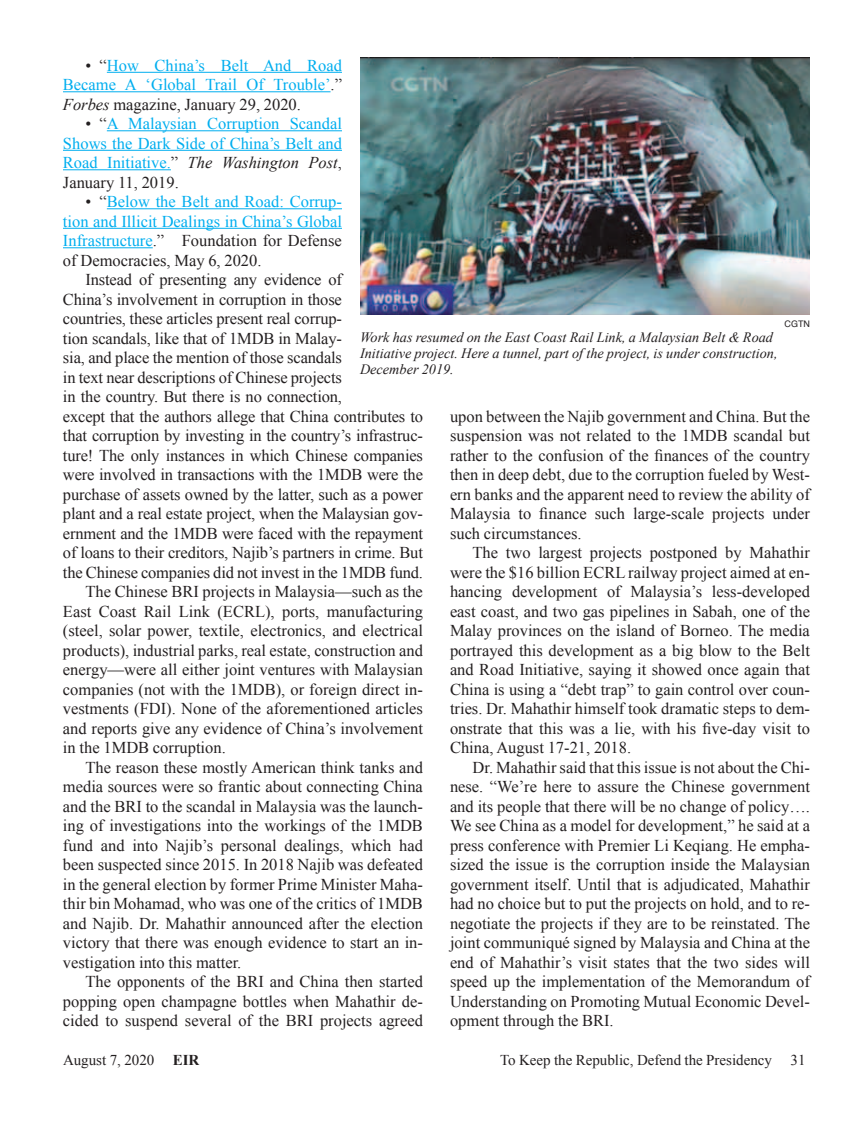
<style>
.page{position:relative;width:864px;height:1134px;background:#fff}
.page>*{position:absolute;margin:0;border:0;box-sizing:border-box;transform-origin:0 0}
.t1{font:16.5px/19.5px "Times New Roman";color:#231f20;text-align:justify}
.t2{font:16.5px/19.5px "Times New Roman";color:#00aeef;text-align:justify}
.t3{font:15px "Times New Roman";color:#231f20}
.t4{font:italic 14.25px/15.8px "Times New Roman";color:#231f20}
.t5{font:9px "Helvetica";color:#231f20}
.s1{color:#231f20}
.s2{font-style:italic;color:#231f20}
.s3{font-weight:700}
</style>
<div class="page">
<hr style="left:107px;top:72px;width:235px;height:1px;background:#00aeef">
<hr style="left:63px;top:91px;width:268px;height:1px;background:#00aeef">
<hr style="left:107px;top:130px;width:235px;height:1px;background:#00aeef">
<hr style="left:63px;top:150px;width:279px;height:1px;background:#00aeef">
<hr style="left:63px;top:169px;width:108px;height:1px;background:#00aeef">
<hr style="left:107px;top:208px;width:235px;height:1px;background:#00aeef">
<hr style="left:63px;top:228px;width:279px;height:1px;background:#00aeef">
<hr style="left:63px;top:247px;width:90px;height:1px;background:#00aeef">
<img style="left:360px;top:58px;width:450px;height:257px">
<p class="t2" style="left:63px;top:55px;width:281px;text-indent:23px"><span class="s1">• “</span>How China’s Belt And Road Became A ‘Global Trail Of Trouble’<span class="s1">.” </span><span class="s2">Forbes</span> <span class="s1">magazine, January 29, 2020.</span></p>
<p class="t2" style="left:63px;top:113px;width:281px;text-indent:23px"><span class="s1">• “</span>A Malaysian Corruption Scandal Shows the Dark Side of China’s Belt and Road Initiative.<span class="s1">”</span> <span class="s2">The Washington Post</span><span class="s1">, January 11, 2019.</span></p>
<p class="t2" style="left:63px;top:191px;width:280px;text-indent:23px"><span class="s1">• “</span>Below the Belt and Road: Corrup&shy;tion and Illicit Dealings in China’s Global Infrastructure<span class="s1">.” Foundation for Defense of Democracies, May 6, 2020.</span></p>
<p class="t1" style="left:86px;top:270px;width:258px">Instead of presenting any evidence of</p>
<p class="t1" style="left:63px;top:289px;width:280px">China’s involvement in corruption in those</p>
<p class="t1" style="left:63px;top:309px;width:281px">countries, these articles present real corrup-</p>
<p class="t1" style="left:63px;top:328px;width:280px">tion scandals, like that of 1MDB in Malay-</p>
<p class="t1" style="left:63px;top:348px;width:281px">sia, and place the mention of those scandals</p>
<p class="t1" style="left:63px;top:367px;width:280px">in text near descriptions of Chinese projects</p>
<p class="t1" style="left:63px;top:387px;width:281px">in the country. But there is no connection,</p>
<p class="t1" style="left:63px;top:406px;width:362px">except that the authors allege that China contributes to</p>
<p class="t1" style="left:63px;top:426px;width:362px">that corruption by investing in the country’s infrastruc-</p>
<p class="t1" style="left:63px;top:445px;width:362px">ture! The only instances in which Chinese companies</p>
<p class="t1" style="left:63px;top:465px;width:362px">were involved in transactions with the 1MDB were the</p>
<p class="t1" style="left:63px;top:484px;width:362px">purchase of assets owned by the latter, such as a power</p>
<p class="t1" style="left:63px;top:504px;width:362px">plant and a real estate project, when the Malaysian gov-</p>
<p class="t1" style="left:63px;top:523px;width:362px">ernment and the 1MDB were faced with the repayment</p>
<p class="t1" style="left:63px;top:543px;width:361px">of loans to their creditors, Najib’s partners in crime. But</p>
<p class="t1" style="left:63px;top:562px;width:362px">the Chinese companies did not invest in the 1MDB fund.</p>
<p class="t1" style="left:86px;top:582px;width:339px">The Chinese BRI projects in Malaysia—such as the</p>
<p class="t1" style="left:63px;top:601px;width:362px">East Coast Rail Link (ECRL), ports, manufacturing</p>
<p class="t1" style="left:63px;top:621px;width:361px">(steel, solar power, textile, electronics, and electrical</p>
<p class="t1" style="left:63px;top:640px;width:361px">products), industrial parks, real estate, construction and</p>
<p class="t1" style="left:63px;top:660px;width:361px">energy—were all either joint ventures with Malaysian</p>
<p class="t1" style="left:63px;top:679px;width:361px">companies (not with the 1MDB), or foreign direct in-</p>
<p class="t1" style="left:63px;top:699px;width:362px">vestments (FDI). None of the aforementioned articles</p>
<p class="t1" style="left:63px;top:718px;width:361px">and reports give any evidence of China’s involvement</p>
<p class="t1" style="left:63px;top:738px;width:164px">in the 1MDB corruption.</p>
<p class="t1" style="left:86px;top:757px;width:339px">The reason these mostly American think tanks and</p>
<p class="t1" style="left:63px;top:777px;width:361px">media sources were so frantic about connecting China</p>
<p class="t1" style="left:63px;top:796px;width:361px">and the BRI to the scandal in Malaysia was the launch-</p>
<p class="t1" style="left:63px;top:816px;width:361px">ing of investigations into the workings of the 1MDB</p>
<p class="t1" style="left:63px;top:835px;width:361px">fund and into Najib’s personal dealings, which had</p>
<p class="t1" style="left:63px;top:855px;width:361px">been suspected since 2015. In 2018 Najib was defeated</p>
<p class="t1" style="left:63px;top:874px;width:361px">in the general election by former Prime Minister Maha-</p>
<p class="t1" style="left:63px;top:894px;width:361px">thir bin Mohamad, who was one of the critics of 1MDB</p>
<p class="t1" style="left:63px;top:913px;width:362px">and Najib. Dr. Mahathir announced after the election</p>
<p class="t1" style="left:63px;top:933px;width:362px">victory that there was enough evidence to start an in-</p>
<p class="t1" style="left:63px;top:952px;width:180px">vestigation into this matter.</p>
<p class="t1" style="left:85px;top:972px;width:339px">The opponents of the BRI and China then started</p>
<p class="t1" style="left:63px;top:991px;width:361px">popping open champagne bottles when Mahathir de-</p>
<p class="t1" style="left:63px;top:1011px;width:361px">cided to suspend several of the BRI projects agreed</p>
<p class="t5" style="left:785px;top:316px;width:27px">CGTN</p>
<p class="t4" style="left:360px;top:329px;width:419px">Work has resumed on the East Coast Rail Link, a Malaysian Belt &amp; Road<br>Initiative project. Here a tunnel, part of the project, is under construction,<br>December 2019.</p>
<p class="t1" style="left:450px;top:406px;width:362px">upon between the Najib government and China. But the suspension was not related to the 1MDB scandal but rather to the confusion of the finances of the country then in deep debt, due to the corruption fueled by West&shy;ern banks and the apparent need to review the ability of Malaysia to finance such large-scale projects under such circumstances.</p>
<p class="t1" style="left:450px;top:543px;width:362px;text-indent:23px">The two largest projects postponed by Mahathir were the $16 billion ECRL railway project aimed at en&shy;hancing development of Malaysia’s less-developed east coast, and two gas pipelines in Sabah, one of the Malay provinces on the island of Borneo. The media portrayed this development as a big blow to the Belt and Road Initiative, saying it showed once again that China is using a “debt trap” to gain control over coun&shy;tries. Dr. Mahathir himself took dramatic steps to dem&shy;onstrate that this was a lie, with his five-day visit to China, August 17-21, 2018.</p>
<p class="t1" style="left:450px;top:757px;width:362px;text-indent:23px">Dr. Mahathir said that this issue is not about the Chi&shy;nese. “We’re here to assure the Chinese government and its people that there will be no change of policy….<br>We see China as a model for development,” he said at a press conference with Premier Li Keqiang. He empha&shy;sized the issue is the corruption inside the Malaysian government itself. Until that is adjudicated, Mahathir had no choice but to put the projects on hold, and to re&shy;negotiate the projects if they are to be reinstated. The joint communiqué signed by Malaysia and China at the end of Mahathir’s visit states that the two sides will speed up the implementation of the Memorandum of Understanding on Promoting Mutual Economic Devel&shy;opment through the BRI.</p>
<p class="t3" style="left:63px;top:1050px;width:138px">August 7, 2020 <span class="s3">EIR</span></p>
<p class="t3" style="left:500px;top:1050px;width:307px">To Keep the Republic, Defend the Presidency 31</p>
</div>
